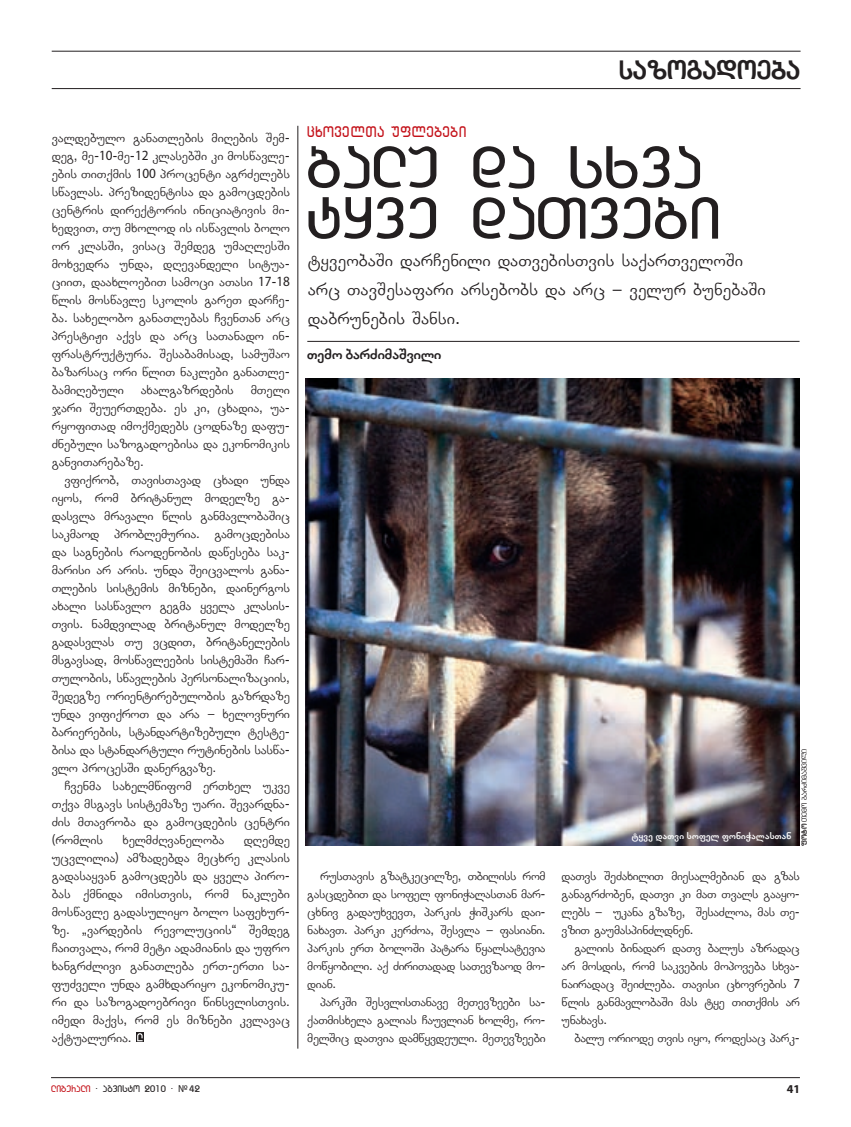
<style>
.page{position:relative;width:851px;height:1127px;background:#fff}
.page>*{position:absolute;margin:0;border:0;box-sizing:border-box;transform-origin:0 0}
.t1{font:63.45px/51px "Bauhaus Mtavruli Thin A";color:#231f20;scale:1.11 1}
.t2{font:700 27px "A Kolkhety M";letter-spacing:-.01em;color:#231f20}
.t3{font:18px/28.8px "A Kolkhety N";color:#231f20}
.t4{font:15px "Sanet";letter-spacing:-.01em;color:#c4121a}
.t5{font:700 15px "A Kolkhety N";color:#231f20}
.t6{font:13.2px/18px "A Kolkhety N";letter-spacing:-.01em;color:#231f20;text-align:justify}
.t7{font:12.75px/18px "A Kolkhety N";letter-spacing:-.03em;color:#231f20;text-align:justify}
.t8{font:700 12px "Myriad Pro";color:#231f20}
.t9{font:10.5px "Bauhaus Mtavruli Thin A";color:#231f20}
.t10{font:10.5px "Bauhaus Mtavruli Thin A";color:#c4121a}
.t11{font:700 9.75px "A Kolkhety N";letter-spacing:.03em;color:#fff}
.t12{font:7.5px "A Kolkhety M";color:#231f20}
.s1{font-weight:700}
.s2{font-family:"Myriad Pro"}
</style>
<div class="page">
<hr style="left:52px;top:51px;width:748px;height:1px;background:#231f20">
<hr style="left:52px;top:88px;width:748px;height:1px;background:#231f20">
<svg style="left:136px;top:1032px;width:7px;height:10px"></svg>
<svg style="left:137px;top:1033px;width:6px;height:8px"></svg>
<img style="left:305px;top:378px;width:494px;height:468px">
<hr style="left:297px;top:126px;width:1px;height:922px;background:#231f20">
<hr style="left:307px;top:341px;width:492px;height:1px;background:#231f20">
<hr style="left:51px;top:1077px;width:748px;height:1px;background:#231f20">
<h2 class="t2" style="left:618px;top:57px;width:183px">SAZOGADOEBA</h2>
<p class="t6" style="left:52px;top:130px;width:240px">VALDEBULO GANATLEBIS MIREBIS SEM-DEG, ME-10-ME-12 KLASEBSI KI MOSWAVLE-EBIS TITQMIS 100 PROCENTI AGRZELEBS SWAVLAS. PREZIDENTISA DA GAMOCDEBIS CENTRIS DIREQTORIS INICIATIVIS MI-XEDVIT, TU MXOLOD IS ISWAVLIS BOLO OR KLASSI, VISAC SEMDEG UMARLESSI MOXVEDRA UNDA, DREVANDELI SITUA-CIIT, DAAXLOEBIT SAMOCI ATASI 17-18<br>WLIS MOSWAVLE SKOLIS GARET DARCE-BA. SAXELOBO GANATLEBAS CVENTAN ARC PRESTIJI AQVS DA ARC SATANADO IN-FRASTRUQTURA. SESABAMISAD, SAMUSAO BAZARSAC ORI WLIT NAKLEBI GANATLE-BAMIREBULI</p>
<p class="t6" style="left:141px;top:382px;width:95px">AXALGAZRDEBIS</p>
<p class="t6" style="left:52px;top:382px;width:240px;text-indent:199px">MTELI JARI SEUERTDEBA. ES KI, CXADIA, UA-RYOFITAD IMOQMEDEBS CODNAZE DAFU-ZNEBULI SAZOGADOEBISA DA EKONOMIKIS GANVITAREBAZE.</p>
<p class="t6" style="left:52px;top:472px;width:240px;text-indent:13px">VFIQROB, TAVISTAVAD CXADI UNDA IYOS, ROM BRITANUL MODELZE GA-DASVLA MRAVALI WLIS GANMAVLOBASIC SAKMAOD PROBLEMURIA. GAMOCDEBISA DA SAGNEBIS RAODENOBIS DAWESEBA SAK-MARISI AR ARIS. UNDA SEICVALOS GANA-TLEBIS SISTEMIS MIZNEBI, DAINERGOS AXALI SASWAVLO GEGMA YVELA KLASIS-TVIS. NAMDVILAD BRITANUL MODELZE GADASVLAS TU VCDIT, BRITANELEBIS MSGAVSAD, MOSWAVLEEBIS SISTEMASI CAR-TULOBIS, SWAVLEBIS PERSONALIZACIIS, SEDEGZE ORIENTIREBULOBIS GAZRDAZE UNDA VIFIQROT DA ARA _ XELOVNURI BARIEREBIS, STANDARTIZEBULI TESTE-BISA DA STANDARTULI RUTINEBIS SASWA-VLO PROCESSI DANERGVAZE.</p>
<p class="t6" style="left:52px;top:778px;width:240px;text-indent:13px">CVENMA SAXELMWIFOM ERTXEL UKVE TQVA MSGAVS SISTEMAZE UARI. SEVARDNA-ZIS MTAVROBA DA GAMOCDEBIS CENTRI (ROMLIS</p>
<p class="t6" style="left:52px;top:832px;width:240px;text-indent:192px">DREMDE UCVLILIA) AMZADEBDA MECXRE KLASIS GADASAYVAN GAMOCDEBS DA YVELA PIRO-BAS QMNIDA IMISTVIS, ROM NAKLEBI MOSWAVLE GADASULIYO BOLO SAFEXUR-ZE. `VARDEBIS REVOLUCIIS~ SEMDEG CAITVALA, ROM METI ADAMIANIS DA UFRO XANGRZLIVI GANATLEBA ERT-ERTI SA-FUZVELI UNDA GAMXDARIYO EKONOMIKU-RI DA SAZOGADOEBRIVI WINSVLISTVIS.<br>IMEDI MAQVS, ROM ES MIZNEBI KVLAVAC AQTUALURIA.</p>
<p class="t6" style="left:122px;top:832px;width:103px">XELMZRVANELOBA</p>
<p class="t4" style="left:306px;top:125px;width:162px">CXOVELTA UFLEBEBI</p>
<h1 class="t1" style="left:306px;top:144px;width:375px">BALU DA SXVA<br>TYVE DATVEBI</h1>
<h3 class="t3" style="left:307px;top:247px;width:459px">TYVEOBASI DARCENILI DATVEBISTVIS SAQARTVELOSI<br>ARC TAVSESAFARI ARSEBOBS DA ARC _ VELUR BUNEBASI<br>DABRUNEBIS SANSI.</h3>
<p class="t5" style="left:307px;top:346px;width:135px">TEMO BARZIMASVILI</p>
<p class="t11" style="left:631px;top:830px;width:161px">TYVE DATVI SOFEL FONIWALASTAN</p>
<p class="t12" style="left:800px;top:846px;width:98px;rotate:-90deg"><span class="s1">FOTO</span> Temo barZimaSvili</p>
<p class="t7" style="left:307px;top:868px;width:240px;text-indent:13px">RUSTAVIS GZATKECILZE, TBILISS ROM GASCDEBIT DA SOFEL FONIWALASTAN MAR-CXNIV GADAUXVEVT, PARKIS WISKARS DAI-NAXAVT. PARKI KERZOA, SESVLA _ FASIANI.<br>PARKIS ERT BOLOSI PATARA WYALSATEVIA MOWYOBILI. AQ ZIRITADAD SATEVZAOD MO-DIAN.</p>
<p class="t7" style="left:307px;top:994px;width:240px;text-indent:13px">PARKSI SESVLISTANAVE METEVZEEBI SA-QATMISXELA GALIAS CAUVLIAN XOLME, RO-MELSIC DATVIA DAMWYVDEULI. METEVZEEBI</p>
<p class="t7" style="left:561px;top:868px;width:240px">DATVS SEZAXILIT MIESALMEBIAN DA GZAS GANAGRZOBEN, DATVI KI MAT TVALS GAAYO-LEBS _ UKANA GZAZE, SESAZLOA, MAS TE-VZIT GAUMASPINZLDNEN.</p>
<p class="t7" style="left:561px;top:940px;width:240px;text-indent:13px">GALIIS BINADAR DATV BALUS AZRADAC AR MOSDIS, ROM SAKVEBIS MOPOVEBA SXVA-NAIRADAC SEIZLEBA. TAVISI CXOVREBIS 7<br>WLIS GANMAVLOBASI MAS TYE TITQMIS AR UNAXAVS.</p>
<p class="t7" style="left:574px;top:1030px;width:227px">BALU ORIODE TVIS IYO, RODESAC PARK-</p>
<p class="t10" style="left:51px;top:1084px;width:41px">LIBERALI</p>
<p class="t8" style="left:786px;top:1081px;width:15px">41</p>
<p class="t9" style="left:96px;top:1084px;width:106px">. AGVISTO 2010 . <span class="s2">№</span> 42</p>
</div>
